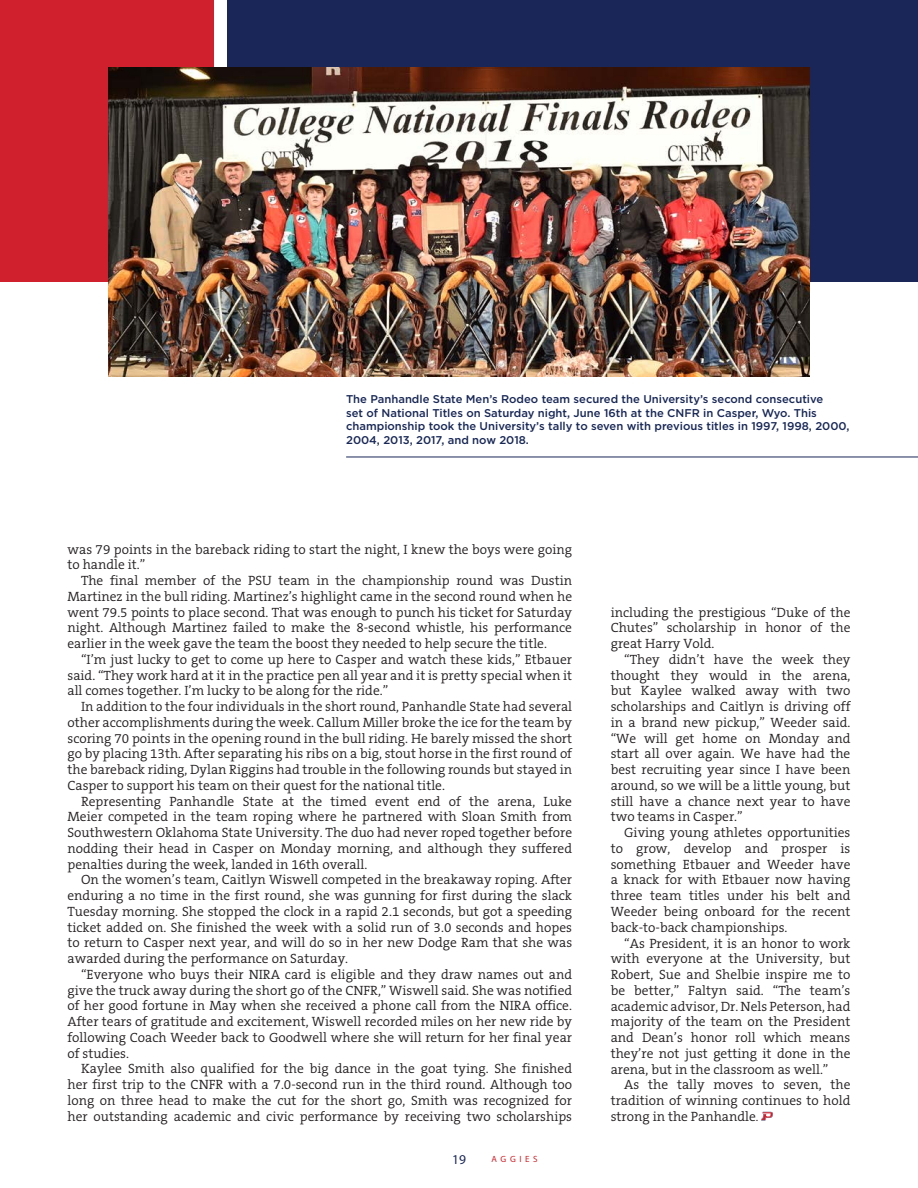
<style>
.page{position:relative;width:918px;height:1188px;background:#fff}
.page>*{position:absolute;margin:0;border:0;box-sizing:border-box;transform-origin:0 0}
.t1{font:300 13.5px/15.8px "The Serif B4";color:#231f20;text-align:justify}
.t2{font:13.5px "Myriad Pro";color:#1a2657}
.t3{font:500 11.25px/13.5px "Gotham";color:#172756}
.t4{font:9px "Myriad Pro";letter-spacing:.4em;color:#d1232a}
.s1{font-size:12px}
</style>
<div class="page">
<div style="left:0;top:0;width:214px;height:282px;background:#d0202e"></div>
<div style="left:227px;top:0;width:691px;height:282px;background:#1a2657"></div>
<img style="left:108px;top:68px;width:702px;height:308px">
<hr style="left:346px;top:457px;width:572px;height:1px;background:#172756">
<svg style="left:761px;top:1112px;width:12px;height:9px"></svg>
<p class="t3" style="left:346px;top:392px;width:505px">The Panhandle State Men’s Rodeo team secured the University’s second consecutive<br>set of National Titles on Saturday night, June 16th at the CNFR in Casper, Wyo. This championship took the University’s tally to seven with previous titles in 1997, 1998, 2000, 2004, 2013, 2017, and now 2018.</p>
<p class="t1" style="left:68px;top:541px;width:506px">was 79 points in the bareback riding to start the night, I knew the boys were going to handle it.”</p>
<p class="t1" style="left:68px;top:573px;width:506px;text-indent:14px">The final member of the PSU team in the championship round was Dustin Martinez in the bull riding. Martinez’s highlight came in the second round when he went 79.5 points to place second. That was enough to punch his ticket for Saturday night. Although Martinez failed to make the 8-second whistle, his performance earlier in the week gave the team the boost they needed to help secure the title.</p>
<p class="t1" style="left:68px;top:652px;width:506px;text-indent:14px">“I’m just lucky to get to come up here to Casper and watch these kids,” Etbauer said. “They work hard at it in the practice pen all year and it is pretty special when it all comes together. I’m lucky to be along for the ride.”</p>
<p class="t1" style="left:68px;top:699px;width:506px;text-indent:14px">In addition to the four individuals in the short round, Panhandle State had several other accomplishments during the week. Callum Miller broke the ice for the team by scoring 70 points in the opening round in the bull riding. He barely missed the short go by placing 13th. After separating his ribs on a big, stout horse in the first round of the bareback riding, Dylan Riggins had trouble in the following rounds but stayed in Casper to support his team on their quest for the national title.</p>
<p class="t1" style="left:68px;top:794px;width:506px;text-indent:14px">Representing Panhandle State at the timed event end of the arena, Luke Meier competed in the team roping where he partnered with Sloan Smith from Southwestern Oklahoma State University. The duo had never roped together before nodding their head in Casper on Monday morning, and although they suffered penalties during the week, landed in 16th overall.</p>
<p class="t1" style="left:68px;top:872px;width:506px;text-indent:14px">On the women’s team, Caitlyn Wiswell competed in the breakaway roping. After enduring a no time in the first round, she was gunning for first during the slack Tuesday morning. She stopped the clock in a rapid 2.1 seconds, but got a speeding ticket added on. She finished the week with a solid run of 3.0 seconds and hopes to return to Casper next year, and will do so in her new Dodge Ram that she was awarded during the performance on Saturday.</p>
<p class="t1" style="left:68px;top:967px;width:506px;text-indent:14px">“Everyone who buys their NIRA card is eligible and they draw names out and give the truck away during the short go of the CNFR,” Wiswell said. She was notified of her good fortune in May when she received a phone call from the NIRA office.<br>After tears of gratitude and excitement, Wiswell recorded miles on her new ride by following Coach Weeder back to Goodwell where she will return for her final year of studies.</p>
<p class="t1" style="left:68px;top:1061px;width:506px;text-indent:14px">Kaylee Smith also qualified for the big dance in the goat tying. She finished her first trip to the CNFR with a 7.0-second run in the third round. Although too long on three head to make the cut for the short go, Smith was recognized for her outstanding academic and civic performance by receiving two scholarships</p>
<p class="t2" style="left:452px;top:1151px;width:15px">19</p>
<p class="t4" style="left:492px;top:1153px;width:48px">AGGIES</p>
<p class="t1" style="left:611px;top:605px;width:241px">including the prestigious “Duke of the Chutes” scholarship in honor of the great Harry Vold.</p>
<p class="t1" style="left:611px;top:652px;width:241px;text-indent:14px">“They didn’t have the week they thought they would in the arena, but Kaylee walked away with two scholarships and Caitlyn is driving off in a brand new pickup,” Weeder said. “We will get home on Monday and start all over again. We have had the best recruiting year since I have been around, so we will be a little young, but still have a chance next year to have two teams in Casper.”</p>
<p class="t1" style="left:611px;top:825px;width:241px;text-indent:14px">Giving young athletes opportunities to grow, develop and prosper is something Etbauer and Weeder have a knack for with Etbauer now having three team titles under his belt and Weeder being onboard for the recent back-to-back championships.</p>
<p class="t1" style="left:611px;top:935px;width:241px;text-indent:14px">“As President, it is an honor to work with everyone at the University, but Robert, Sue and Shelbie inspire me to be better,” Faltyn said. “The team’s academic advisor, Dr. Nels Peterson, had majority of the team on the President and Dean’s honor roll which means they’re not just getting it done in the arena, but in the classroom as well.”</p>
<p class="t1" style="left:611px;top:1077px;width:241px;text-indent:14px">As the tally moves to seven, the tradition of winning continues to hold strong in the Panhandle<span class="s1">.</span></p>
</div>
